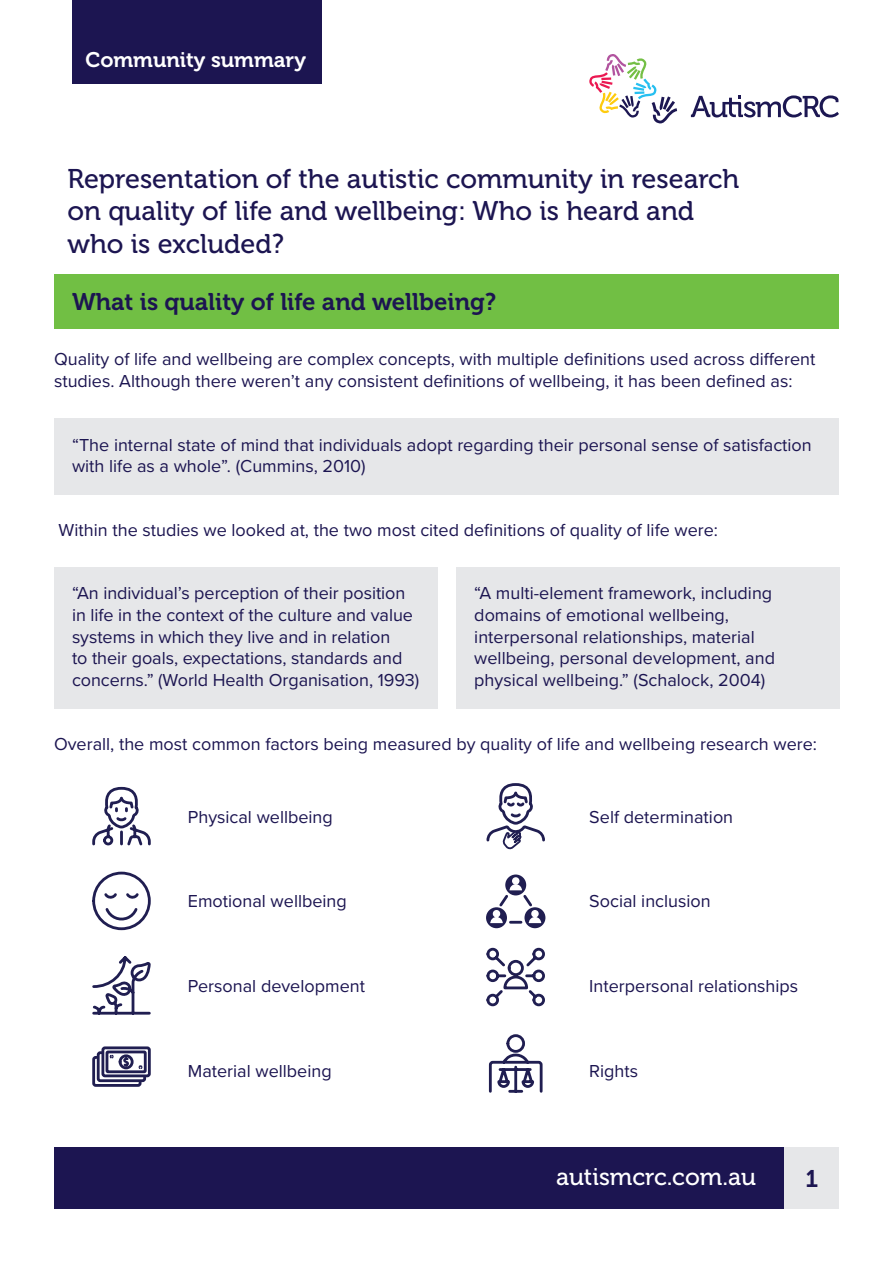
<style>
.page{position:relative;width:893px;height:1263px;background:#fff}
.page>*{position:absolute;margin:0;border:0;box-sizing:border-box;transform-origin:0 0}
.H1_First_Page{font:27px/32.4px "Museo 500";color:#1c1551}
.H2_-_Box_Header{font:24px "Museo 700";color:#1c1551}
.t1{font:24px "Museo 500";color:#fff}
.t2{font:21px "Museo 700";color:#fff}
.Body{font:18px/21.6px "Proxima Nova";color:#1c1551}
.Body_-_Icon_spacing{font:18px/21.6px "Proxima Nova";color:#1c1551}
</style>
<div class="page">
<div style="left:54px;top:1148px;width:785px;height:61px;background:#1c1551"></div>
<div style="left:785px;top:1148px;width:54px;height:61px;background:#e6e7e9"></div>
<div style="left:54px;top:274px;width:785px;height:55px;background:#71bf44"></div>
<div style="left:54px;top:567px;width:383px;height:141px;background:#e6e7e9"></div>
<div style="left:456px;top:567px;width:384px;height:141px;background:#e6e7e9"></div>
<div style="left:54px;top:418px;width:785px;height:77px;background:#e6e7e9"></div>
<svg style="left:92px;top:786px;width:59px;height:60px"></svg>
<svg style="left:92px;top:871px;width:59px;height:144px"></svg>
<svg style="left:94px;top:1057px;width:46px;height:28px"></svg>
<div style="left:92px;top:1056px;width:50px;height:31px;border:3px solid #201e51;border-radius:2px"></div>
<svg style="left:98px;top:1053px;width:47px;height:28px"></svg>
<div style="left:97px;top:1051px;width:49px;height:31px;border:3px solid #201e51;border-radius:2px"></div>
<svg style="left:103px;top:1048px;width:46px;height:28px"></svg>
<div style="left:101px;top:1046px;width:50px;height:31px;border:3px solid #201e51;border-radius:2px"></div>
<div style="left:106px;top:1050px;width:41px;height:23px;border:3px solid #201e51"></div>
<svg style="left:108px;top:1053px;width:36px;height:17px"></svg>
<svg style="left:486px;top:947px;width:59px;height:60px"></svg>
<div style="left:524px;top:907px;width:21px;height:21px;background:#201e51;border-radius:50%"></div>
<div style="left:486px;top:907px;width:21px;height:21px;background:#201e51;border-radius:50%"></div>
<svg style="left:505px;top:874px;width:21px;height:21px"></svg>
<div style="left:512px;top:877px;width:7px;height:8px;border:2px solid #fff;border-radius:3px"></div>
<svg style="left:490px;top:878px;width:51px;height:47px"></svg>
<svg style="left:488px;top:1034px;width:55px;height:59px"></svg>
<svg style="left:486px;top:783px;width:59px;height:67px"></svg>
<div style="left:72px;top:0;width:250px;height:83px;background:#1c1551"></div>
<svg style="left:589px;top:54px;width:88px;height:70px"></svg>
<svg style="left:691px;top:95px;width:148px;height:23px"></svg>
<p class="t2" style="left:86px;top:49px;width:222px">Community summary</p>
<h1 class="H1_First_Page" style="left:68px;top:163px;width:673px">Representation of the autistic community in research on quality of life and wellbeing: Who is heard and who is excluded?</h1>
<h2 class="H2_-_Box_Header" style="left:72px;top:288px;width:426px">What is quality of life and wellbeing?</h2>
<p class="Body" style="left:54px;top:348px;width:763px">Quality of life and wellbeing are complex concepts, with multiple definitions used across different studies. Although there weren’t any consistent definitions of wellbeing, it has been defined as:</p>
<p class="Body" style="left:72px;top:433px;width:741px">“The internal state of mind that individuals adopt regarding their personal sense of satisfaction with life as a whole”. (Cummins, 2010)</p>
<p class="Body" style="left:59px;top:518px;width:661px">Within the studies we looked at, the two most cited definitions of quality of life were:</p>
<p class="Body" style="left:72px;top:582px;width:349px">“An individual’s perception of their position in life in the context of the culture and value systems in which they live and in relation<br>to their goals, expectations, standards and concerns.” (World Health Organisation, 1993)</p>
<p class="Body_-_Icon_spacing" style="left:474px;top:582px;width:302px">“A multi-element framework, including domains of emotional wellbeing, interpersonal relationships, material wellbeing, personal development, and physical wellbeing.” (Schalock, 2004)</p>
<p class="Body_-_Icon_spacing" style="left:54px;top:733px;width:765px">Overall, the most common factors being measured by quality of life and wellbeing research were:</p>
<p class="Body_-_Icon_spacing" style="left:188px;top:805px;width:147px">Physical wellbeing</p>
<p class="Body_-_Icon_spacing" style="left:589px;top:805px;width:145px">Self determination</p>
<p class="Body_-_Icon_spacing" style="left:188px;top:890px;width:161px">Emotional wellbeing</p>
<p class="Body_-_Icon_spacing" style="left:589px;top:890px;width:123px">Social inclusion</p>
<p class="Body_-_Icon_spacing" style="left:188px;top:974px;width:179px">Personal development</p>
<p class="Body_-_Icon_spacing" style="left:589px;top:974px;width:210px">Interpersonal relationships</p>
<p class="Body_-_Icon_spacing" style="left:188px;top:1059px;width:145px">Material wellbeing</p>
<p class="Body_-_Icon_spacing" style="left:589px;top:1059px;width:50px">Rights</p>
<h2 class="t1" style="left:556px;top:1163px;width:202px">autismcrc.com.au</h2>
<h2 class="H2_-_Box_Header" style="left:805px;top:1166px;width:14px">1</h2>
</div>
